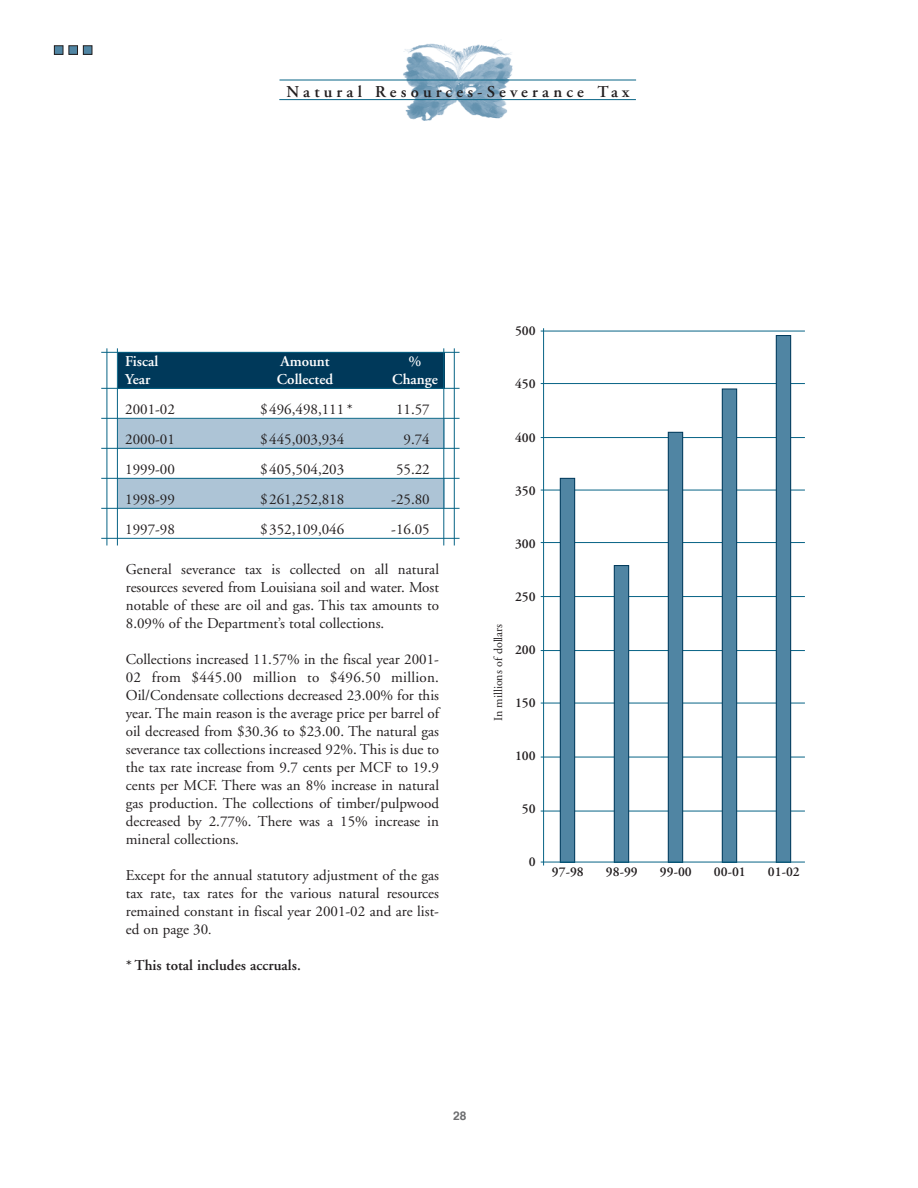
<style>
.page{position:relative;width:918px;height:1188px;background:#fff}
.page>*{position:absolute;margin:0;border:0;box-sizing:border-box;transform-origin:0 0}
.t1{font:600 16.5px "Adobe Garamond";letter-spacing:.255em;color:#231f20}
.t2{font:15px/18px "Adobe Garamond";color:#231f20;text-align:justify}
.t3{font:600 15px "Adobe Garamond";color:#fff}
.t4{font:600 15px "Adobe Garamond";color:#231f20}
.t5{font:600 13.5px "Adobe Garamond";color:#231f20}
.t6{font:12px "Adobe Garamond";color:#231f20}
.t7{font:700 12px "Helvetica";color:#6d6e70}
.s1{font-size:13.5px}
</style>
<div class="page">
<img style="left:398px;top:40px;width:117px;height:81px">
<hr style="left:279px;top:80px;width:357px;height:1px;background:#076385">
<hr style="left:279px;top:99px;width:357px;height:1px;background:#076385">
<div style="left:69px;top:46px;width:9px;height:8px;background:#5085a3"></div>
<div style="left:68px;top:45px;width:10px;height:10px;border:1px solid #231f20"></div>
<div style="left:54px;top:46px;width:9px;height:8px;background:#5085a3"></div>
<div style="left:54px;top:45px;width:9px;height:10px;border:1px solid #231f20"></div>
<div style="left:83px;top:46px;width:9px;height:8px;background:#5085a3"></div>
<div style="left:83px;top:45px;width:9px;height:10px;border:1px solid #231f20"></div>
<div style="left:118px;top:352px;width:327px;height:37px;background:#00395a"></div>
<div style="left:118px;top:419px;width:326px;height:29px;background:#adc4d6"></div>
<div style="left:118px;top:479px;width:326px;height:29px;background:#adc4d6"></div>
<hr style="left:101px;top:352px;width:359px;height:1px;background:#076385">
<hr style="left:101px;top:388px;width:359px;height:1px;background:#076385">
<hr style="left:101px;top:418px;width:359px;height:1px;background:#076385">
<hr style="left:101px;top:448px;width:359px;height:1px;background:#076385">
<hr style="left:101px;top:478px;width:359px;height:1px;background:#076385">
<hr style="left:101px;top:508px;width:359px;height:1px;background:#076385">
<hr style="left:101px;top:538px;width:359px;height:1px;background:#076385">
<hr style="left:454px;top:348px;width:1px;height:197px;background:#076385">
<hr style="left:443px;top:348px;width:1px;height:197px;background:#076385">
<hr style="left:117px;top:348px;width:1px;height:197px;background:#076385">
<hr style="left:107px;top:348px;width:1px;height:197px;background:#076385">
<hr style="left:541px;top:811px;width:264px;height:1px;background:#076385">
<hr style="left:541px;top:757px;width:264px;height:1px;background:#076385">
<hr style="left:541px;top:703px;width:264px;height:1px;background:#076385">
<hr style="left:541px;top:650px;width:264px;height:1px;background:#076385">
<hr style="left:541px;top:596px;width:264px;height:1px;background:#076385">
<hr style="left:541px;top:542px;width:264px;height:1px;background:#076385">
<hr style="left:541px;top:490px;width:264px;height:1px;background:#076385">
<hr style="left:541px;top:437px;width:264px;height:1px;background:#076385">
<hr style="left:541px;top:383px;width:264px;height:1px;background:#076385">
<hr style="left:541px;top:331px;width:264px;height:1px;background:#076385">
<div style="left:560px;top:478px;width:15px;height:384px;background:#5085a3"></div>
<div style="left:560px;top:478px;width:15px;height:385px;border:1px solid #00395a"></div>
<div style="left:614px;top:566px;width:15px;height:296px;background:#5085a3"></div>
<div style="left:614px;top:565px;width:15px;height:298px;border:1px solid #00395a"></div>
<div style="left:668px;top:432px;width:15px;height:430px;background:#5085a3"></div>
<div style="left:668px;top:432px;width:15px;height:431px;border:1px solid #00395a"></div>
<div style="left:722px;top:389px;width:15px;height:473px;background:#5085a3"></div>
<div style="left:722px;top:389px;width:15px;height:474px;border:1px solid #00395a"></div>
<div style="left:776px;top:336px;width:15px;height:526px;background:#5085a3"></div>
<div style="left:776px;top:335px;width:15px;height:528px;border:1px solid #00395a"></div>
<hr style="left:543px;top:328px;width:1px;height:538px;background:#076385">
<hr style="left:541px;top:862px;width:264px;height:1px;background:#076385">
<p class="t1" style="left:287px;top:85px;width:344px">Natural Resources-Severance Tax</p>
<p class="t3" style="left:125px;top:355px;width:35px">Fiscal</p>
<p class="t3" style="left:280px;top:355px;width:51px">Amount</p>
<p class="t3" style="left:409px;top:355px;width:15px">%</p>
<p class="t3" style="left:125px;top:373px;width:27px">Year</p>
<p class="t3" style="left:277px;top:373px;width:58px">Collected</p>
<p class="t3" style="left:392px;top:373px;width:47px">Change</p>
<p class="t2" style="left:125px;top:402px;width:51px">2001-02</p>
<p class="t2" style="left:260px;top:402px;width:94px">$496,498,111 *</p>
<p class="t2" style="left:396px;top:402px;width:35px">11.57</p>
<p class="t2" style="left:125px;top:432px;width:51px">2000-01</p>
<p class="t2" style="left:260px;top:432px;width:86px">$445,003,934</p>
<p class="t2" style="left:404px;top:432px;width:28px">9.74</p>
<p class="t2" style="left:125px;top:462px;width:51px">1999-00</p>
<p class="t2" style="left:260px;top:462px;width:86px">$405,504,203</p>
<p class="t2" style="left:396px;top:462px;width:35px">55.22</p>
<p class="t2" style="left:125px;top:492px;width:51px">1998-99</p>
<p class="t2" style="left:260px;top:492px;width:86px">$261,252,818</p>
<p class="t2" style="left:391px;top:492px;width:40px">-25.80</p>
<p class="t2" style="left:125px;top:522px;width:51px">1997-98</p>
<p class="t2" style="left:260px;top:522px;width:86px">$352,109,046</p>
<p class="t2" style="left:391px;top:522px;width:40px">-16.05</p>
<p class="t2" style="left:126px;top:562px;width:315px">General severance tax is collected on all natural resources severed from Louisiana soil and water. Most notable of these are oil and gas. This tax amounts to 8.09% of the Department’s total collections.</p>
<p class="t2" style="left:126px;top:652px;width:315px">Collections increased 11.57% in the fiscal year 2001- 02 from $445.00 million to $496.50 million.<br>Oil/Condensate collections decreased 23.00% for this year. The main reason is the average price per barrel of oil decreased from $30.36 to $23.00. The natural gas severance tax collections increased 92%. This is due to the tax rate increase from 9.7 cents per MCF to 19.9 cents per MCF. There was an 8% increase in natural gas production. The collections of timber/pulpwood decreased by 2.77%. There was a 15% increase in mineral collections.</p>
<p class="t2" style="left:126px;top:868px;width:315px">Except for the annual statutory adjustment of the gas tax rate, tax rates for the various natural resources remained constant in fiscal year 2001-02 and are list&shy;ed on page 30<span class="s1">.</span></p>
<p class="t4" style="left:126px;top:959px;width:176px">* This total includes accruals.</p>
<p class="t5" style="left:515px;top:325px;width:22px">500</p>
<p class="t5" style="left:515px;top:379px;width:22px">450</p>
<p class="t5" style="left:515px;top:432px;width:22px">400</p>
<p class="t5" style="left:515px;top:485px;width:22px">350</p>
<p class="t5" style="left:515px;top:538px;width:22px">300</p>
<p class="t6" style="left:493px;top:721px;width:99px;rotate:-90deg">In millions of dollars</p>
<p class="t5" style="left:515px;top:591px;width:22px">250</p>
<p class="t5" style="left:515px;top:644px;width:22px">200</p>
<p class="t5" style="left:515px;top:697px;width:22px">150</p>
<p class="t5" style="left:515px;top:750px;width:22px">100</p>
<p class="t5" style="left:522px;top:804px;width:15px">50</p>
<p class="t5" style="left:529px;top:857px;width:8px">0</p>
<p class="t5" style="left:552px;top:866px;width:33px">97-98</p>
<p class="t5" style="left:606px;top:866px;width:33px">98-99</p>
<p class="t5" style="left:660px;top:866px;width:33px">99-00</p>
<p class="t5" style="left:714px;top:866px;width:33px">00-01</p>
<p class="t5" style="left:768px;top:866px;width:33px">01-02</p>
<p class="t7" style="left:453px;top:1111px;width:15px">28</p>
</div>
